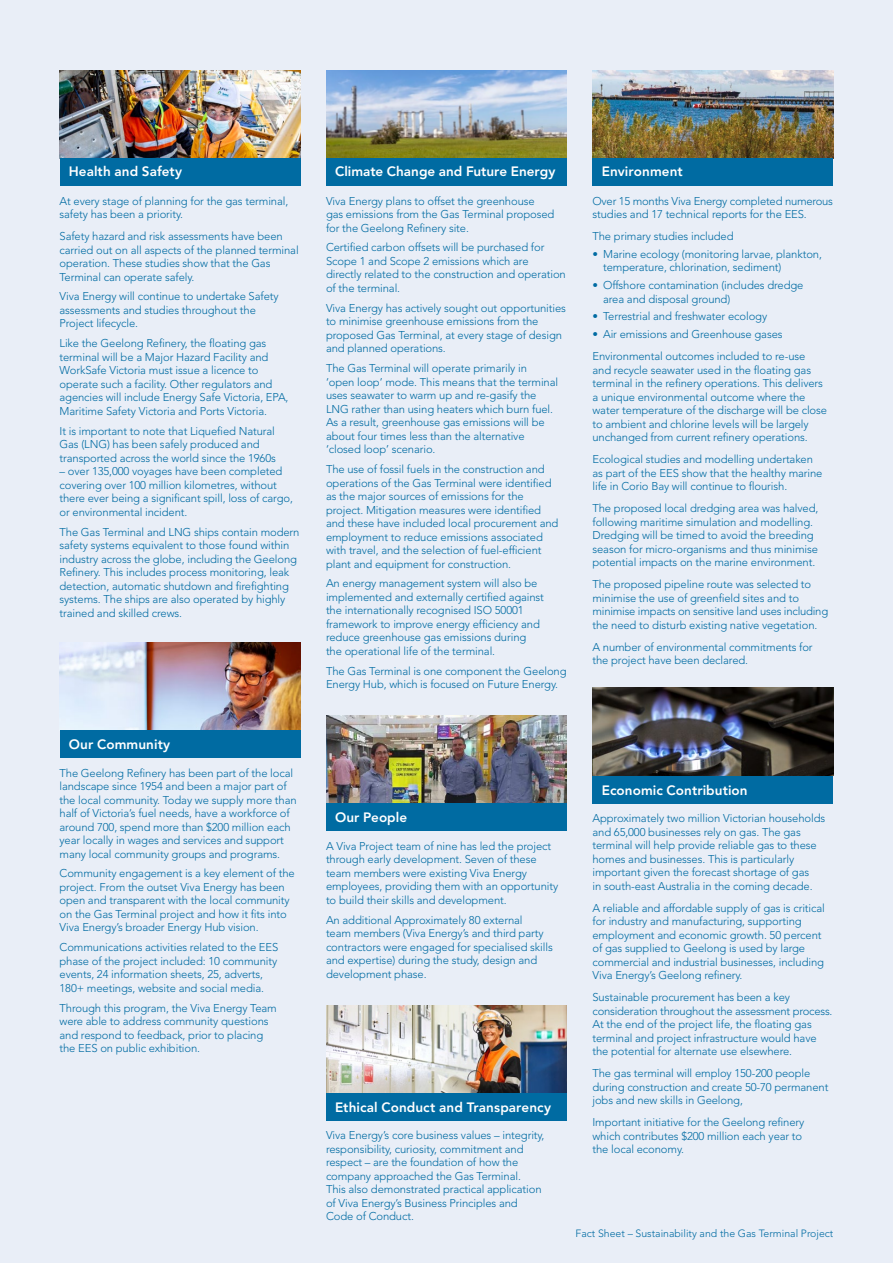
<style>
.page{position:relative;width:893px;height:1263px;background:#e9eef7}
.page>*{position:absolute;margin:0;border:0;box-sizing:border-box;transform-origin:0 0}
.t1{font:800 13.5px "Avenir";letter-spacing:.005em;color:#fff}
.t2{font:300 11.25px/13.5px "Avenir";letter-spacing:-.01em;color:#006ba2}
.t3{font:300 10.5px "Avenir";color:#006ba2}
</style>
<div class="page">
<img style="left:60px;top:70px;width:240px;height:88px">
<div style="left:60px;top:158px;width:240px;height:27px;background:#006ba2"></div>
<img style="left:60px;top:642px;width:240px;height:88px">
<div style="left:60px;top:730px;width:240px;height:27px;background:#006ba2"></div>
<img style="left:592px;top:70px;width:241px;height:88px">
<div style="left:592px;top:158px;width:241px;height:27px;background:#006ba2"></div>
<img style="left:326px;top:70px;width:241px;height:88px">
<div style="left:326px;top:158px;width:241px;height:27px;background:#006ba2"></div>
<img style="left:592px;top:688px;width:241px;height:88px">
<div style="left:592px;top:776px;width:241px;height:27px;background:#006ba2"></div>
<img style="left:326px;top:716px;width:241px;height:88px">
<div style="left:326px;top:804px;width:241px;height:27px;background:#006ba2"></div>
<img style="left:326px;top:1005px;width:241px;height:88px">
<div style="left:326px;top:1093px;width:241px;height:27px;background:#006ba2"></div>
<p class="t1" style="left:69px;top:163px;width:115px">Health and Safety</p>
<p class="t2" style="left:60px;top:194px;width:230px">At every stage of planning for the gas terminal, safety has been a priority.</p>
<p class="t2" style="left:60px;top:229px;width:241px">Safety hazard and risk assessments have been carried out on all aspects of the planned terminal operation. These studies show that the Gas Terminal can operate safely.</p>
<p class="t2" style="left:60px;top:290px;width:221px">Viva Energy will continue to undertake Safety assessments and studies throughout the<br>Project lifecycle.</p>
<p class="t2" style="left:60px;top:337px;width:231px">Like the Geelong Refinery, the floating gas terminal will be a Major Hazard Facility and WorkSafe Victoria must issue a licence to operate such a facility. Other regulators and agencies will include Energy Safe Victoria, EPA, Maritime Safety Victoria and Ports Victoria.</p>
<p class="t2" style="left:60px;top:424px;width:218px">It is important to note that Liquefied Natural<br>Gas (LNG) has been safely produced and transported across the world since the 1960s</p>
<p class="t2" style="left:60px;top:465px;width:235px">– over 135,000 voyages have been completed covering over 100 million kilometres, without there ever being a significant spill, loss of cargo, or environmental incident.</p>
<p class="t2" style="left:60px;top:525px;width:241px">The Gas Terminal and LNG ships contain modern safety systems equivalent to those found within industry across the globe, including the Geelong Refinery. This includes process monitoring, leak detection, automatic shutdown and firefighting systems. The ships are also operated by highly trained and skilled crews.</p>
<p class="t1" style="left:69px;top:736px;width:103px">Our Community</p>
<p class="t2" style="left:60px;top:766px;width:239px">The Geelong Refinery has been part of the local landscape since 1954 and been a major part of the local community. Today we supply more than half of Victoria’s fuel needs, have a workforce of around 700, spend more than $200 million each year locally in wages and services and support many local community groups and programs.</p>
<p class="t2" style="left:60px;top:867px;width:237px">Community engagement is a key element of the project. From the outset Viva Energy has been open and transparent with the local community on the Gas Terminal project and how it fits into Viva Energy’s broader Energy Hub vision.</p>
<p class="t2" style="left:60px;top:941px;width:220px">Communications activities related to the EES phase of the project included: 10 community events, 24 information sheets, 25, adverts, 180+ meetings, website and social media.</p>
<p class="t2" style="left:60px;top:1001px;width:219px">Through this program, the Viva Energy Team were able to address community questions and respond to feedback, prior to placing the EES on public exhibition.</p>
<p class="t1" style="left:335px;top:163px;width:222px">Climate Change and Future Energy</p>
<p class="t2" style="left:326px;top:194px;width:230px">Viva Energy plans to offset the greenhouse gas emissions from the Gas Terminal proposed for the Geelong Refinery site.</p>
<p class="t2" style="left:326px;top:241px;width:241px">Certified carbon offsets will be purchased for Scope 1 and Scope 2 emissions which are directly related to the construction and operation of the terminal.</p>
<p class="t2" style="left:326px;top:301px;width:241px">Viva Energy has actively sought out opportunities to minimise greenhouse emissions from the proposed Gas Terminal, at every stage of design and planned operations.</p>
<p class="t2" style="left:326px;top:362px;width:234px">The Gas Terminal will operate primarily in ‘open loop’ mode. This means that the terminal uses seawater to warm up and re-gasify the LNG rather than using heaters which burn fuel.<br>As a result, greenhouse gas emissions will be about four times less than the alternative ‘closed loop’ scenario.</p>
<p class="t2" style="left:326px;top:462px;width:234px">The use of fossil fuels in the construction and operations of the Gas Terminal were identified as the major sources of emissions for the project. Mitigation measures were identified and these have included local procurement and employment to reduce emissions associated with travel, and the selection of fuel-efficient plant and equipment for construction.</p>
<p class="t2" style="left:326px;top:577px;width:220px">An energy management system will also be implemented and externally certified against the internationally recognised ISO 50001 framework to improve energy efficiency and reduce greenhouse gas emissions during the operational life of the terminal.</p>
<p class="t2" style="left:326px;top:664px;width:242px">The Gas Terminal is one component the Geelong<br>Energy Hub, which is focused on Future Energy.</p>
<p class="t1" style="left:602px;top:163px;width:82px">Environment</p>
<p class="t2" style="left:592px;top:194px;width:242px">Over 15 months Viva Energy completed numerous studies and 17 technical reports for the EES.</p>
<p class="t2" style="left:592px;top:229px;width:143px">The primary studies included</p>
<p class="t2" style="left:603px;top:247px;width:220px;text-indent:-11px">• Marine ecology (monitoring larvae, plankton, temperature, chlorination, sediment)</p>
<p class="t2" style="left:603px;top:278px;width:202px;text-indent:-11px">• Offshore contamination (includes dredge area and disposal ground)</p>
<p class="t2" style="left:592px;top:310px;width:176px">• Terrestrial and freshwater ecology</p>
<p class="t2" style="left:592px;top:323px;width:214px;line-height:22px">• Air emissions and Greenhouse gases<br>Environmental outcomes included to re-use</p>
<p class="t2" style="left:592px;top:363px;width:236px">and recycle seawater used in the floating gas terminal in the refinery operations. This delivers a unique environmental outcome where the water temperature of the discharge will be close to ambient and chlorine levels will be largely unchanged from current refinery operations.</p>
<p class="t2" style="left:592px;top:452px;width:231px">Ecological studies and modelling undertaken as part of the EES show that the healthy marine life in Corio Bay will continue to flourish.</p>
<p class="t2" style="left:592px;top:501px;width:227px">The proposed local dredging area was halved, following maritime simulation and modelling.<br>Dredging will be timed to avoid the breeding season for micro-organisms and thus minimise potential impacts on the marine environment.</p>
<p class="t2" style="left:592px;top:577px;width:237px">The proposed pipeline route was selected to minimise the use of greenfield sites and to minimise impacts on sensitive land uses including the need to disturb existing native vegetation.</p>
<p class="t2" style="left:592px;top:640px;width:222px">A number of environmental commitments for the project have been declared.</p>
<p class="t1" style="left:335px;top:810px;width:74px">Our People</p>
<p class="t2" style="left:326px;top:839px;width:234px">A Viva Project team of nine has led the project through early development. Seven of these team members were existing Viva Energy employees, providing them with an opportunity to build their skills and development.</p>
<p class="t2" style="left:326px;top:913px;width:228px">An additional Approximately 80 external<br>team members (Viva Energy’s and third party contractors were engaged for specialised skills and expertise) during the study, design and development phase.</p>
<p class="t1" style="left:335px;top:1099px;width:218px">Ethical Conduct and Transparency</p>
<p class="t2" style="left:326px;top:1129px;width:220px">Viva Energy’s core business values – integrity, responsibility, curiosity, commitment and respect – are the foundation of how the company approached the Gas Terminal.<br>This also demonstrated practical application of Viva Energy’s Business Principles and Code of Conduct.</p>
<p class="t1" style="left:602px;top:782px;width:147px">Economic Contribution</p>
<p class="t2" style="left:592px;top:812px;width:234px">Approximately two million Victorian households and 65,000 businesses rely on gas. The gas terminal will help provide reliable gas to these homes and businesses. This is particularly important given the forecast shortage of gas<br>in south-east Australia in the coming decade.</p>
<p class="t2" style="left:592px;top:901px;width:234px">A reliable and affordable supply of gas is critical for industry and manufacturing, supporting employment and economic growth. 50 percent of gas supplied to Geelong is used by large commercial and industrial businesses, including Viva Energy’s Geelong refinery.</p>
<p class="t2" style="left:592px;top:991px;width:241px">Sustainable procurement has been a key consideration throughout the assessment process.<br>At the end of the project life, the floating gas terminal and project infrastructure would have the potential for alternate use elsewhere.</p>
<p class="t2" style="left:592px;top:1067px;width:237px">The gas terminal will employ 150-200 people during construction and create 50-70 permanent jobs and new skills in Geelong,</p>
<p class="t2" style="left:592px;top:1116px;width:213px">Important initiative for the Geelong refinery which contributes $200 million each year to the local economy.</p>
<p class="t3" style="left:575px;top:1227px;width:259px">Fact Sheet – Sustainability and the Gas Terminal Project</p>
</div>
